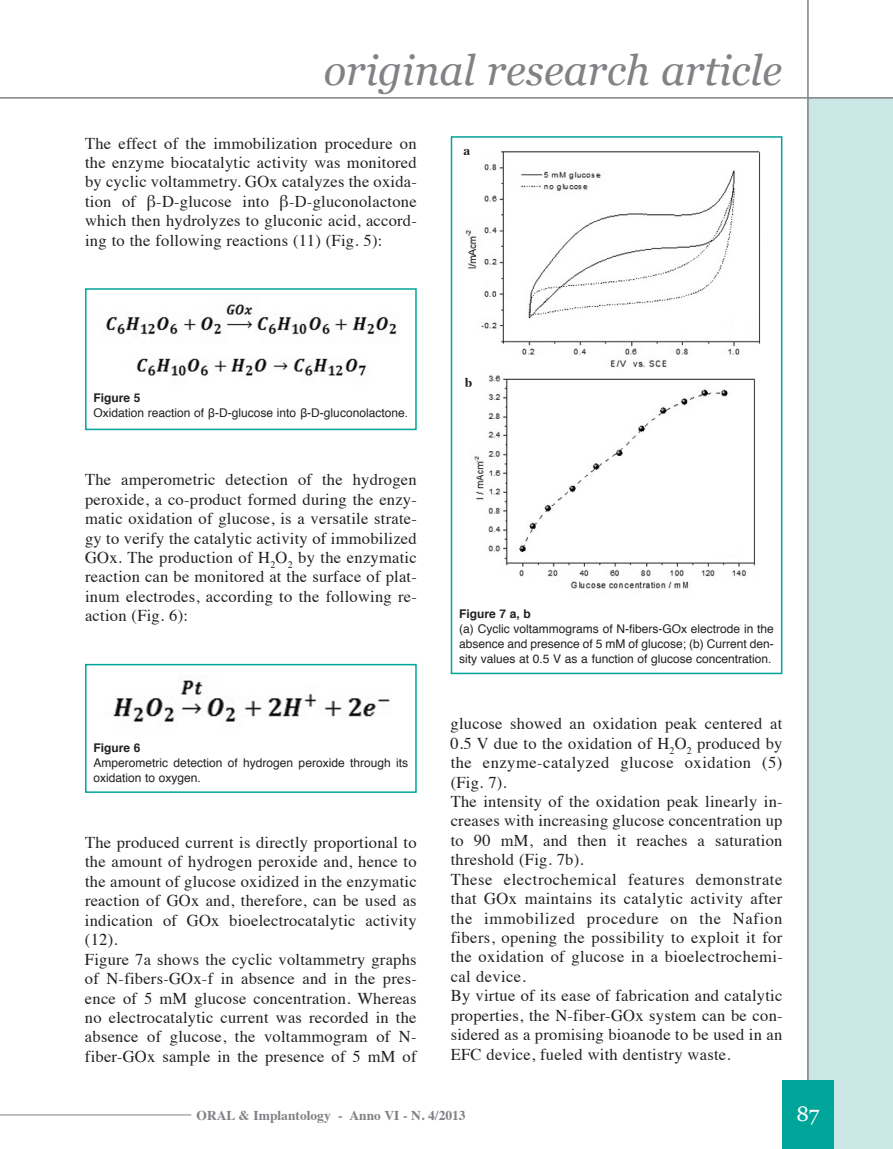
<style>
.page{position:relative;width:893px;height:1149px;background:#fff}
.page>*{position:absolute;margin:0;border:0;box-sizing:border-box;transform-origin:0 0}
.t1{font:italic 42px "Georgia";color:#808285}
.t2{font:21px "Georgia";color:#fff}
.t3{font:16.5px/19.4px "Times";letter-spacing:.015em;color:#231f20;text-align:justify}
.t4{font:700 13.5px "Times";color:#808285}
.t5{font:700 13.5px "Times";color:#231f20}
.t6{font:12px/15px "Helvetica";color:#231f20}
.t7{font:700 12px "Helvetica";color:#231f20}
</style>
<div class="page">
<div style="left:808px;top:98px;width:85px;height:1050px;background:#cae6e5"></div>
<hr style="left:807px;top:0;width:2px;height:1148px;background:#808285">
<hr style="left:0;top:1114px;width:191px;height:1px;background:#808285">
<hr style="left:0;top:97px;width:893px;height:2px;background:#808285">
<div style="left:782px;top:1080px;width:51px;height:68px;background:#00a599"></div>
<img style="left:106px;top:304px;width:291px;height:72px">
<div style="left:85px;top:288px;width:332px;height:142px;border:2px solid #00a599"></div>
<img style="left:113px;top:680px;width:277px;height:42px">
<div style="left:85px;top:663px;width:332px;height:129px;border:2px solid #00a599"></div>
<img style="left:465px;top:151px;width:296px;height:438px">
<div style="left:451px;top:136px;width:331px;height:538px;border:2px solid #00a599"></div>
<h1 class="t1" style="left:324px;top:47px;width:460px">original research article</h1>
<p class="t3" style="left:85px;top:135px;width:333px">The effect of the immobilization procedure on the enzyme biocatalytic activity was monitored by cyclic voltammetry. GOx catalyzes the oxida&shy;tion of β-D-glucose into β-D-gluconolactone which then hydrolyzes to gluconic acid, accord&shy;ing to the following reactions (11) (Fig. 5):</p>
<p class="t5" style="left:463px;top:145px;width:8px">a</p>
<p class="t7" style="left:94px;top:393px;width:49px">Figure 5</p>
<p class="t6" style="left:94px;top:406px;width:316px">Oxidation reaction of β-D-glucose into β-D-gluconolactone.</p>
<p class="t3" style="left:85px;top:471px;width:333px">The amperometric detection of the hydrogen peroxide, a co-product formed during the enzy&shy;matic oxidation of glucose, is a versatile strate&shy;gy to verify the catalytic activity of immobilized GOx. The production of H<sub>2</sub>O<sub>2</sub> by the enzymatic reaction can be monitored at the surface of plat&shy;inum electrodes, according to the following re&shy;action (Fig. 6):</p>
<p class="t7" style="left:94px;top:742px;width:49px">Figure 6</p>
<p class="t6" style="left:94px;top:756px;width:316px">Amperometric detection of hydrogen peroxide through its oxidation to oxygen.</p>
<p class="t3" style="left:85px;top:833px;width:333px;text-align:left">The produced current is directly proportional to the amount of hydrogen peroxide and, hence to the amount of glucose oxidized in the enzymatic reaction of GOx and, therefore, can be used as indication of GOx bioelectrocatalytic activity (12).<br>Figure 7a shows the cyclic voltammetry graphs of N-fibers-GOx-f in absence and in the pres&shy;ence of 5 mM glucose concentration. Whereas no electrocatalytic current was recorded in the absence of glucose, the voltammogram of N&shy;fiber-GOx sample in the presence of 5 mM of</p>
<p class="t5" style="left:465px;top:377px;width:9px">b</p>
<p class="t7" style="left:459px;top:608px;width:73px">Figure 7 a, b</p>
<p class="t6" style="left:459px;top:621px;width:316px;text-align:justify">(a) Cyclic voltammograms of N-fibers-GOx electrode in the absence and presence of 5 mM of glucose; (b) Current den&shy;sity values at 0.5 V as a function of glucose concentration.</p>
<p class="t3" style="left:451px;top:715px;width:334px;text-align:left">glucose showed an oxidation peak centered at 0.5 V due to the oxidation of H<sub>2</sub>O<sub>2</sub> produced by the enzyme-catalyzed glucose oxidation (5) (Fig. 7).<br>The intensity of the oxidation peak linearly in&shy;creases with increasing glucose concentration up to 90 mM, and then it reaches a saturation threshold (Fig. 7b).<br>These electrochemical features demonstrate that GOx maintains its catalytic activity after the immobilized procedure on the Nafion fibers, opening the possibility to exploit it for the oxidation of glucose in a bioelectrochemi&shy;cal device.<br>By virtue of its ease of fabrication and catalytic properties, the N-fiber-GOx system can be con&shy;sidered as a promising bioanode to be used in an EFC device, fueled with dentistry waste.</p>
<p class="t4" style="left:197px;top:1109px;width:271px">Oral &amp; Implantology - anno VI - n. 4/2013</p>
<p class="t2" style="left:796px;top:1100px;width:25px">87</p>
</div>
